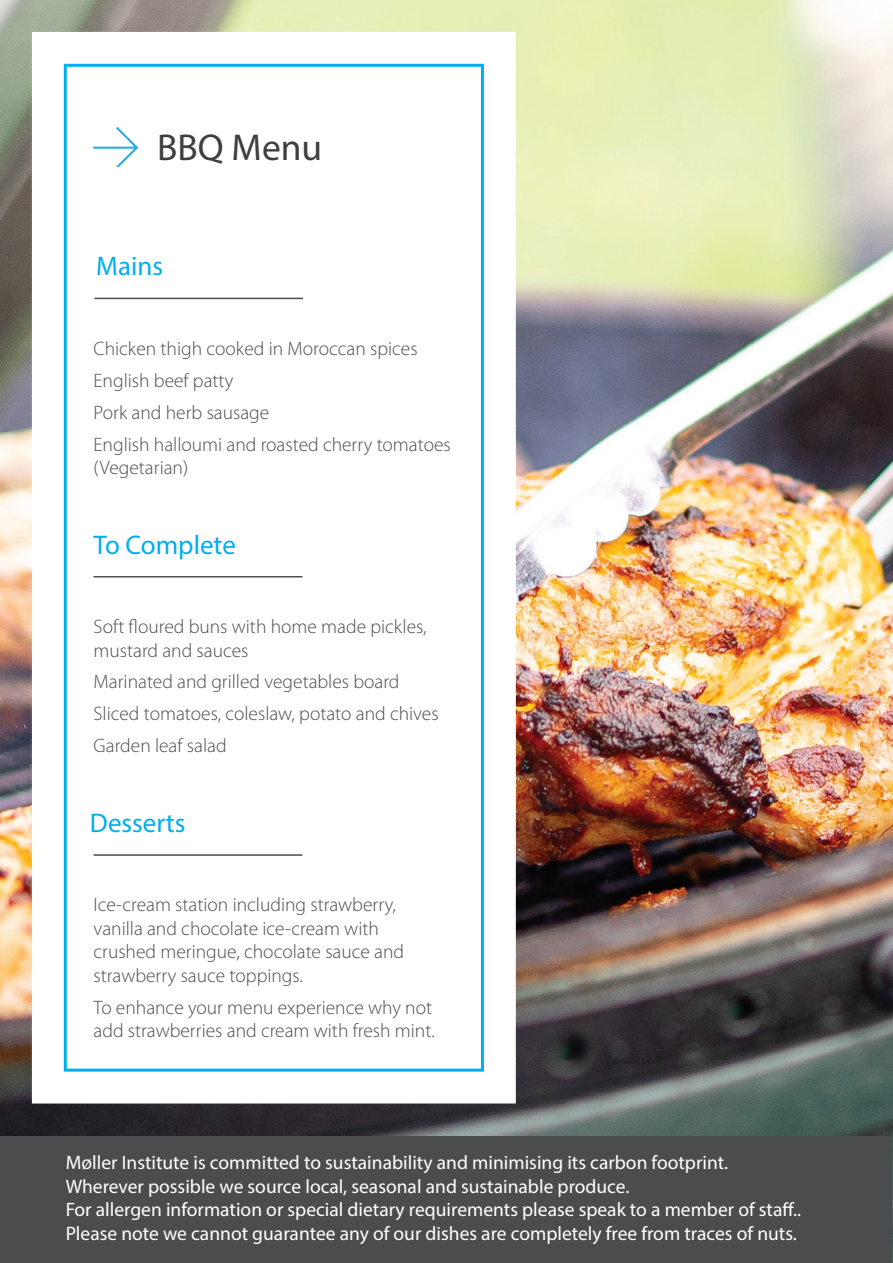
<style>
.page{position:relative;width:893px;height:1263px;background:#fff}
.page>*{position:absolute;margin:0;border:0;box-sizing:border-box;transform-origin:0 0}
.t1{font:37.5px "Myriad Pro";color:#3e3e3f}
.t2{font:27px "Myriad Pro";color:#00aeef}
.t3{font:300 19.5px/32px "Myriad Pro";color:#4d4d4f}
.t4{font:19.5px/23.4px "Myriad Pro";color:#fff}
</style>
<div class="page">
<img style="left:0;top:0;width:893px;height:1263px">
<div style="left:32px;top:32px;width:484px;height:1071px;background:#fff"></div>
<div style="left:64px;top:64px;width:420px;height:1007px;border:3px solid #00aeef"></div>
<hr style="left:94px;top:298px;width:209px;height:1px;background:#4b4c4d">
<hr style="left:94px;top:576px;width:208px;height:1px;background:#4b4c4d">
<hr style="left:94px;top:854px;width:208px;height:2px;background:#4b4c4d">
<div style="left:1px;top:1137px;width:891px;height:126px;background:#4b4c4d"></div>
<img style="left:94px;top:128px;width:44px;height:39px">
<h1 class="t1" style="left:157px;top:124px;width:167px">BBQ Menu</h1>
<h2 class="t2" style="left:96px;top:250px;width:68px">Mains</h2>
<p class="t3" style="left:94px;top:333px;width:359px">Chicken thigh cooked in Moroccan spices<br>English beef patty<br>Pork and herb sausage<br>English halloumi and roasted cherry tomatoes</p>
<p class="t3" style="left:94px;top:452px;width:96px">(Vegetarian)</p>
<h2 class="t2" style="left:94px;top:528px;width:144px">To Complete</h2>
<p class="t3" style="left:94px;top:615px;width:335px;line-height:23.4px">Soft floured buns with home made pickles, mustard and sauces</p>
<p class="t3" style="left:94px;top:666px;width:347px">Marinated and grilled vegetables board<br>Sliced tomatoes, coleslaw, potato and chives<br>Garden leaf salad</p>
<h2 class="t2" style="left:90px;top:806px;width:97px">Desserts</h2>
<p class="t3" style="left:94px;top:893px;width:312px;line-height:23.4px">Ice-cream station including strawberry, vanilla and chocolate ice-cream with crushed meringue, chocolate sauce and strawberry sauce toppings.</p>
<p class="t3" style="left:94px;top:996px;width:343px;line-height:23.4px">To enhance your menu experience why not add strawberries and cream with fresh mint.</p>
<p class="t4" style="left:66px;top:1151px;width:737px">Møller Institute is committed to sustainability and minimising its carbon footprint.<br>Wherever possible we source local, seasonal and sustainable produce.<br>For allergen information or special dietary requirements please speak to a member of staff..<br>Please note we cannot guarantee any of our dishes are completely free from traces of nuts.</p>
</div>
